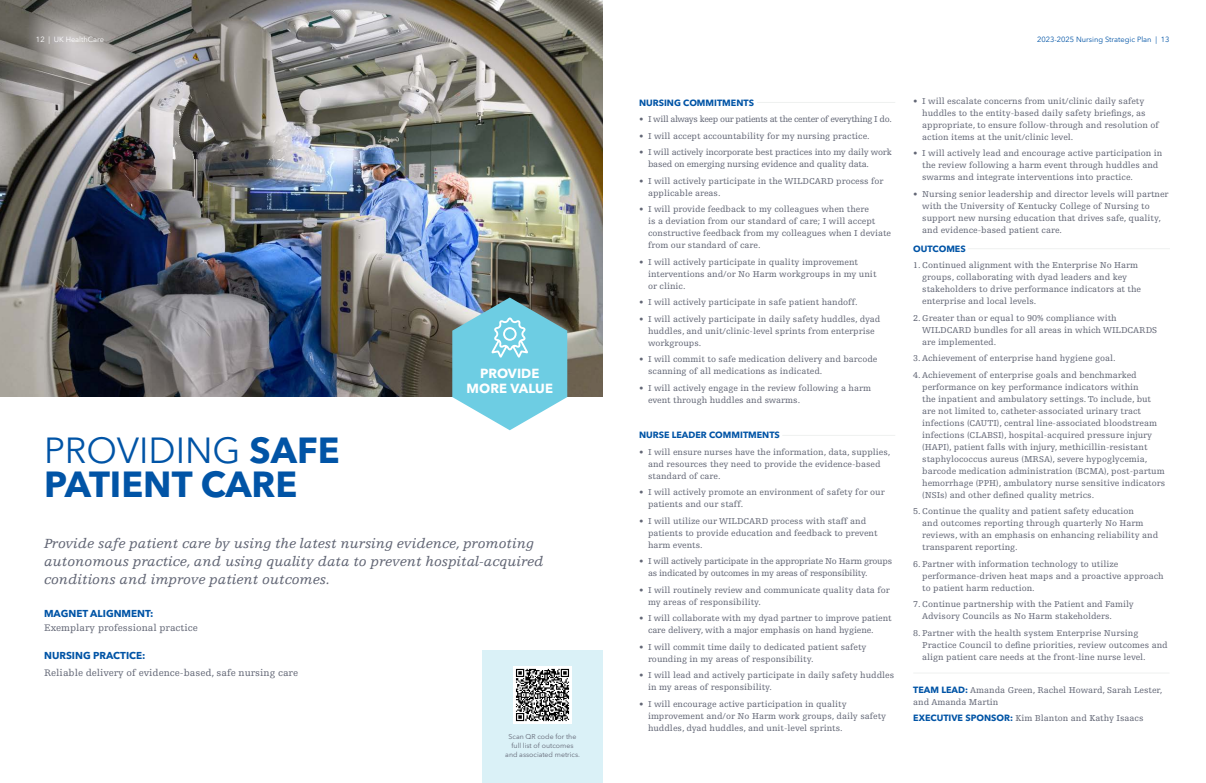
<style>
.page{position:relative;width:1206px;height:783px;background:#fff}
.page>*{position:absolute;margin:0;border:0;box-sizing:border-box;transform-origin:0 0}
.Avenir_Header{font:36px "Avenir Next LT Pro";color:#0154a6}
.Avenir_Header-2{font:700 36px "Avenir Next LT Pro";color:#0154a6}
.Avenir_Header-3{font:italic 14px/18px "Egyptienne FLT Std";color:#626675}
.Body_Copy{font:700 13.1px/15.7px "Avenir Next LT Pro";color:#fff;text-align:center}
.Avenir_Copy{font:10px "Egyptienne FLT Std";color:#626675}
.Avenir_Copy-2{font:700 10px "Avenir Next LT Pro";color:#0154a6}
.Body{font:10px "Egyptienne FLT Std";color:#626675}
.t1{font:9px/12px "Egyptienne F";color:#626675}
.t2{font:9px/12px "Egyptienne F";letter-spacing:-.03em;color:#626675}
.t3{font:9px/12px "Egyptienne F";letter-spacing:-.02em;color:#626675}
.t4{font:9px "Egyptienne F";letter-spacing:-.04em;color:#626675}
.t5{font:700 9px "Avenir Next LT Pro";color:#0154a6}
.t6{font:7.5px "Avenir Next LT Pro";color:#0154a6}
.t7{font:7.5px "Avenir Next LT Pro";color:#fff}
.t8{font:7px "Avenir Next LT Pro";color:#626675}
.s1{font-weight:700}
.s2{font-family:"Avenir Next LT Pro";font-weight:700;color:#0154a6}
</style>
<div class="page">
<img style="left:0;top:0;width:603px;height:397px">
<svg style="left:452px;top:298px;width:115px;height:132px;background:#82c8d8"></svg>
<hr style="left:757px;top:102px;width:138px;height:1px;background:#eff1f0">
<hr style="left:782px;top:435px;width:113px;height:1px;background:#eff1f0">
<hr style="left:968px;top:248px;width:202px;height:1px;background:#eff1f0">
<hr style="left:913px;top:673px;width:257px;height:1px;background:#eff1f0">
<div style="left:482px;top:650px;width:121px;height:133px;background:#daf1f7"></div>
<img style="left:514px;top:666px;width:57px;height:57px">
<p class="t7" style="left:36px;top:35px;width:70px">12 | UK HealthCare</p>
<p class="t6" style="left:1037px;top:35px;width:134px">2023-2025 Nursing Strategic Plan | 13</p>
<p class="Avenir_Header" style="left:44px;top:429px;width:297px">PROVIDING <span class="s1">SAFE</span></p>
<p class="Avenir_Header-2" style="left:44px;top:462px;width:255px">PATIENT CARE</p>
<p class="Body_Copy" style="left:467px;top:365px;width:88px">PROVIDE<br>MORE VALUE</p>
<p class="Avenir_Header-3" style="left:44px;top:535px;width:501px">Provide safe patient care by using the latest nursing evidence, promoting autonomous practice, and using quality data to prevent hospital-acquired conditions and improve patient outcomes.</p>
<p class="Avenir_Copy-2" style="left:44px;top:607px;width:111px">MAGNET ALIGNMENT:</p>
<p class="Body" style="left:44px;top:622px;width:155px">Exemplary professional practice</p>
<p class="Avenir_Copy-2" style="left:44px;top:649px;width:103px">NURSING PRACTICE:</p>
<p class="Avenir_Copy" style="left:44px;top:667px;width:255px">Reliable delivery of evidence-based, safe nursing care</p>
<p class="t8" style="left:509px;top:733px;width:69px">Scan QR code for the</p>
<p class="t8" style="left:512px;top:742px;width:63px">full list of outcomes</p>
<p class="t8" style="left:505px;top:751px;width:76px">and associated metrics.</p>
<p class="t5" style="left:639px;top:97px;width:116px">NURSING COMMITMENTS</p>
<p class="t4" style="left:639px;top:114px;width:254px">• I will always keep our patients at the center of everything I do.</p>
<p class="t1" style="left:639px;top:130px;width:232px">• I will accept accountability for my nursing practice.</p>
<p class="t3" style="left:648px;top:146px;width:245px;text-indent:-9px">• I will actively incorporate best practices into my daily work based on emerging nursing evidence and quality data.</p>
<p class="t1" style="left:648px;top:175px;width:237px;text-indent:-9px">• I will actively participate in the WILDCARD process for applicable areas.</p>
<p class="t1" style="left:648px;top:203px;width:245px;text-indent:-9px">• I will provide feedback to my colleagues when there<br>is a deviation from our standard of care; I will accept constructive feedback from my colleagues when I deviate from our standard of care.</p>
<p class="t1" style="left:648px;top:256px;width:230px;text-indent:-9px">• I will actively participate in quality improvement interventions and/or No Harm workgroups in my unit or clinic.</p>
<p class="t1" style="left:639px;top:296px;width:220px">• I will actively participate in safe patient handoff.</p>
<p class="t1" style="left:648px;top:313px;width:234px;text-indent:-9px">• I will actively participate in daily safety huddles, dyad huddles, and unit/clinic-level sprints from enterprise workgroups.</p>
<p class="t1" style="left:648px;top:353px;width:231px;text-indent:-9px">• I will commit to safe medication delivery and barcode scanning of all medications as indicated.</p>
<p class="t1" style="left:648px;top:382px;width:225px;text-indent:-9px">• I will actively engage in the review following a harm event through huddles and swarms.</p>
<p class="t5" style="left:639px;top:429px;width:142px">NURSE LEADER COMMITMENTS</p>
<p class="t1" style="left:648px;top:446px;width:244px;text-indent:-9px">• I will ensure nurses have the information, data, supplies, and resources they need to provide the evidence-based standard of care.</p>
<p class="t1" style="left:648px;top:486px;width:238px;text-indent:-9px">• I will actively promote an environment of safety for our patients and our staff.</p>
<p class="t1" style="left:648px;top:515px;width:231px;text-indent:-9px">• I will utilize our WILDCARD process with staff and patients to provide education and feedback to prevent harm events.</p>
<p class="t2" style="left:648px;top:555px;width:246px;text-indent:-9px">• I will actively participate in the appropriate No Harm groups as indicated by outcomes in my areas of responsibility.</p>
<p class="t1" style="left:648px;top:584px;width:243px;text-indent:-9px">• I will routinely review and communicate quality data for my areas of responsibility.</p>
<p class="t1" style="left:648px;top:612px;width:245px;text-indent:-9px">• I will collaborate with my dyad partner to improve patient care delivery, with a major emphasis on hand hygiene.</p>
<p class="t1" style="left:648px;top:641px;width:220px;text-indent:-9px">• I will commit time daily to dedicated patient safety rounding in my areas of responsibility.</p>
<p class="t1" style="left:648px;top:669px;width:248px;text-indent:-9px">• I will lead and actively participate in daily safety huddles in my areas of responsibility.</p>
<p class="t1" style="left:648px;top:698px;width:240px;text-indent:-9px">• I will encourage active participation in quality improvement and/or No Harm work groups, daily safety huddles, dyad huddles, and unit-level sprints.</p>
<p class="t1" style="left:922px;top:95px;width:238px;text-indent:-9px">• I will escalate concerns from unit/clinic daily safety huddles to the entity-based daily safety briefings, as appropriate, to ensure follow-through and resolution of action items at the unit/clinic level.</p>
<p class="t1" style="left:922px;top:147px;width:242px;text-indent:-9px">• I will actively lead and encourage active participation in the review following a harm event through huddles and swarms and integrate interventions into practice.</p>
<p class="t1" style="left:922px;top:188px;width:248px;text-indent:-9px">• Nursing senior leadership and director levels will partner with the University of Kentucky College of Nursing to support new nursing education that drives safe, quality, and evidence-based patient care.</p>
<p class="t5" style="left:913px;top:243px;width:54px">OUTCOMES</p>
<p class="t1" style="left:922px;top:259px;width:220px;text-indent:-9px">1. Continued alignment with the Enterprise No Harm groups, collaborating with dyad leaders and key stakeholders to drive performance indicators at the enterprise and local levels.</p>
<p class="t1" style="left:922px;top:312px;width:237px;text-indent:-9px">2. Greater than or equal to 90% compliance with<br>WILDCARD bundles for all areas in which WILDCARDS are implemented.</p>
<p class="t1" style="left:913px;top:352px;width:204px">3. Achievement of enterprise hand hygiene goal.</p>
<p class="t1" style="left:922px;top:369px;width:244px;text-indent:-9px">4. Achievement of enterprise goals and benchmarked performance on key performance indicators within<br>the inpatient and ambulatory settings. To include, but are not limited to, catheter-associated urinary tract infections (CAUTI), central line-associated bloodstream infections (CLABSI), hospital-acquired pressure injury (HAPI), patient falls with injury, methicillin-resistant staphylococcus aureus (MRSA), severe hypoglycemia, barcode medication administration (BCMA), post-partum hemorrhage (PPH), ambulatory nurse sensitive indicators (NSIs) and other defined quality metrics.</p>
<p class="t1" style="left:922px;top:505px;width:237px;text-indent:-9px">5. Continue the quality and patient safety education<br>and outcomes reporting through quarterly No Harm reviews, with an emphasis on enhancing reliability and transparent reporting.</p>
<p class="t1" style="left:922px;top:558px;width:243px;text-indent:-9px">6. Partner with information technology to utilize performance-driven heat maps and a proactive approach to patient harm reduction.</p>
<p class="t1" style="left:922px;top:598px;width:213px;text-indent:-9px">7. Continue partnership with the Patient and Family<br>Advisory Councils as No Harm stakeholders.</p>
<p class="t1" style="left:922px;top:627px;width:247px;text-indent:-9px">8. Partner with the health system Enterprise Nursing<br>Practice Council to define priorities, review outcomes and align patient care needs at the front-line nurse level.</p>
<p class="t1" style="left:913px;top:684px;width:251px"><span class="s2">TEAM LEAD:</span> Amanda Green, Rachel Howard, Sarah Lester, and Amanda Martin</p>
<p class="t1" style="left:913px;top:712px;width:232px"><span class="s2">EXECUTIVE SPONSOR:</span> Kim Blanton and Kathy Isaacs</p>
</div>
